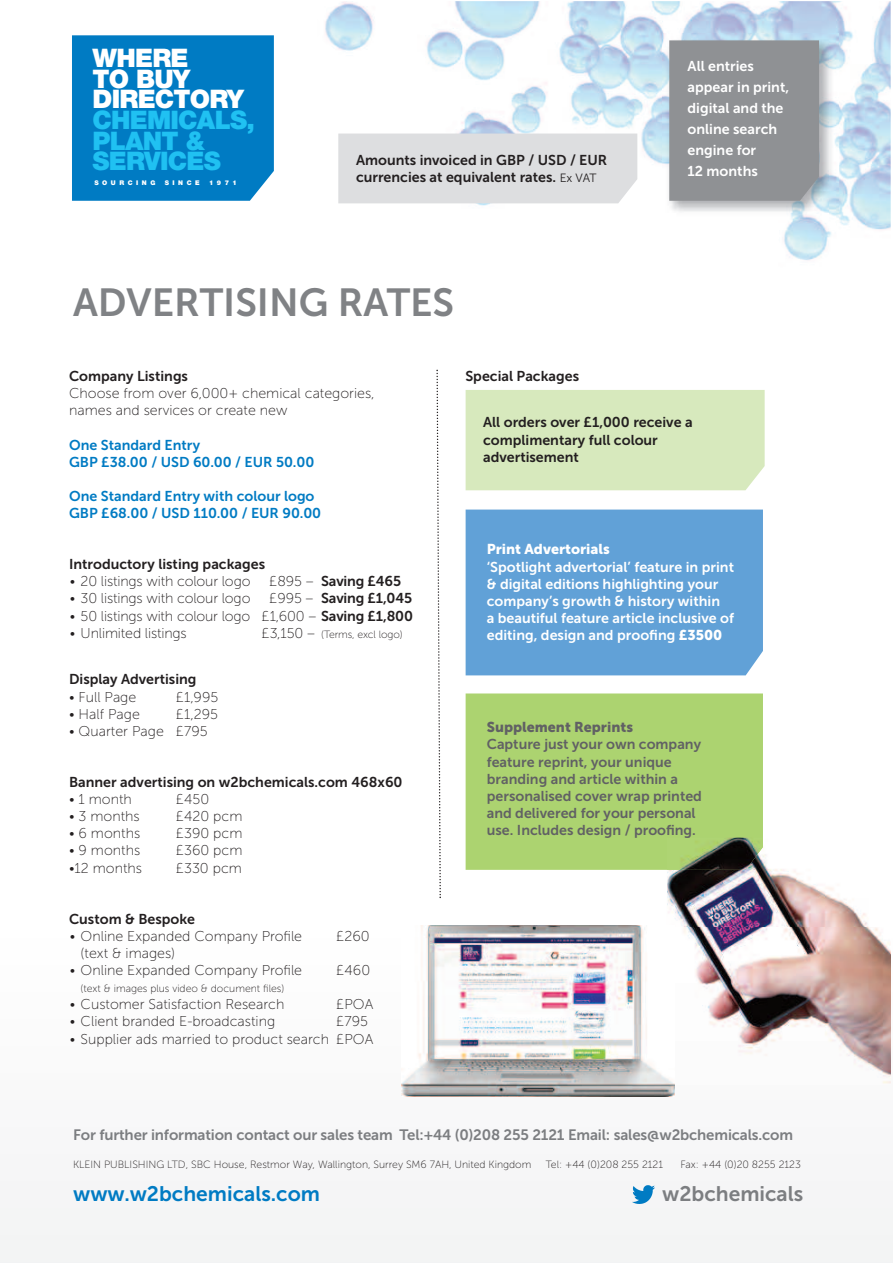
<style>
.page{position:relative;width:893px;height:1263px;background:#fff}
.page>*{position:absolute;margin:0;border:0;box-sizing:border-box;transform-origin:0 0}
.t1{font:39px "Museo Sans 700";color:#808285}
.t2{font:900 25.65px/20.5px "Helvetica Neue CE";letter-spacing:-.03em;color:#20c1f2}
.t3{font:900 25.65px/20.5px "Helvetica Neue CE";letter-spacing:-.03em;color:#fff}
.t4{font:21px "Museo Sans 700";color:#007bc3}
.t5{font:21px "Museo Sans 700";color:#7c7e81}
.t6{font:15px "Museo Sans 700";letter-spacing:-.01em;color:#7c7e81}
.t7{font:14.25px/17.1px "Museo Sans 100";color:#231f20}
.t8{font:14.25px/17.1px "Museo Sans 700";color:#231f20}
.t9{font:14.25px/21px "Museo Sans 700";color:#fff}
.t10{font:14.25px/17.1px "Museo Sans 700";color:#616164}
.t11{font:14.25px/17.1px "Museo Sans 700";color:#007bc3}
.t12{font:14.25px "Museo Sans 900";color:#616164}
.t13{font:14.25px "Museo Sans 900";color:#fff}
.t14{font:10.5px "Museo Sans 100";color:#231f20}
.t15{font:900 6.45px "Helvetica Neue CE";letter-spacing:.55em;color:#fff}
.s1{font-family:"Museo Sans 300";font-size:12px}
.s2{font-family:"Museo Sans 100"}
.s3{font-family:"Museo Sans 700"}
.s4{font-size:14.25px}
.s5{font-family:"Museo Sans 900"}
</style>
<div class="page">
<div style="left:0;top:927px;width:893px;height:336px;background:#f7f7f8"></div>
<img style="left:325px;top:1px;width:566px;height:490px">
<svg style="left:436px;top:369px;width:6px;height:529px"></svg>
<div style="left:466px;top:390px;width:299px;height:100px;background:#d7e9bd"></div>
<div style="left:466px;top:510px;width:297px;height:165px;background:#61a1d7"></div>
<div style="left:466px;top:693px;width:297px;height:177px;background:#acd370"></div>
<img style="left:663px;top:34px;width:175px;height:186px">
<div style="left:669px;top:40px;width:150px;height:161px;background:#8f9194"></div>
<img style="left:667px;top:854px;width:224px;height:230px">
<img style="left:667px;top:838px;width:96px;height:32px">
<div style="left:338px;top:134px;width:299px;height:69px;background:#dddee0"></div>
<div style="left:72px;top:35px;width:202px;height:166px;background:#007bc3"></div>
<img style="left:401px;top:925px;width:273px;height:171px">
<img style="left:633px;top:1185px;width:21px;height:19px">
<h2 class="t3" style="left:93px;top:50px;width:153px">WHERE<br>TO BUY<br>DIRECTORY</h2>
<h2 class="t2" style="left:93px;top:112px;width:164px">CHEMICALS,<br>PLANT &amp;<br>SERVICES</h2>
<p class="t15" style="left:94px;top:180px;width:63px">SOURCING</p>
<p class="t15" style="left:165px;top:180px;width:37px">SINCE</p>
<p class="t15" style="left:209px;top:180px;width:29px">1971</p>
<p class="t8" style="left:356px;top:151px;width:253px">Amounts invoiced in GBP / USD / EUR currencies at equivalent rates. <span class="s1">Ex VAT</span></p>
<h1 class="t1" style="left:73px;top:280px;width:383px">ADvERTISING RATES</h1>
<p class="t9" style="left:688px;top:56px;width:103px">All entries appear in print, digital and the online search engine for<br>12 months</p>
<p class="t8" style="left:69px;top:368px;width:120px">Company Listings</p>
<p class="t7" style="left:69px;top:385px;width:307px">Choose from over 6,000+ chemical categories, names and services or create new</p>
<p class="t11" style="left:69px;top:436px;width:247px">One Standard Entry<br>GBP £38.00 / USD 60.00 / EUR 50.00</p>
<p class="t11" style="left:69px;top:487px;width:254px">One Standard Entry with colour logo<br>GBP £68.00 / USD 110.00 / EUR 90.00</p>
<p class="t8" style="left:69px;top:556px;width:198px">Introductory listing packages</p>
<p class="t7" style="left:70px;top:573px;width:182px">• 20 listings with colour logo</p>
<p class="t8" style="left:269px;top:573px;width:133px"><span class="s2">£895 –</span> Saving £465</p>
<p class="t7" style="left:70px;top:590px;width:182px">• 30 listings with colour logo</p>
<p class="t8" style="left:269px;top:590px;width:144px"><span class="s2">£995 –</span> Saving £1,045</p>
<p class="t7" style="left:70px;top:607px;width:345px">• 50 listings with colour logo £1,600 – <span class="s3">Saving £1,800</span></p>
<p class="t7" style="left:70px;top:624px;width:119px">• unlimited listings</p>
<p class="t14" style="left:262px;top:628px;width:143px"><span class="s4">£3,150 –</span> (Terms, excl logo)</p>
<p class="t8" style="left:69px;top:671px;width:129px">Display Advertising</p>
<p class="t7" style="left:69px;top:688px;width:69px">• Full Page</p>
<p class="t7" style="left:176px;top:688px;width:44px">£1,995</p>
<p class="t7" style="left:69px;top:705px;width:72px">• Half Page</p>
<p class="t7" style="left:176px;top:705px;width:44px">£1,295</p>
<p class="t7" style="left:69px;top:722px;width:140px">• Quarter Page £795</p>
<p class="t8" style="left:69px;top:773px;width:335px">Banner advertising on w2bchemicals.com 468x60</p>
<p class="t7" style="left:69px;top:791px;width:64px">• 1 month</p>
<p class="t7" style="left:176px;top:791px;width:35px">£450</p>
<p class="t7" style="left:69px;top:808px;width:72px">• 3 months</p>
<p class="t7" style="left:176px;top:808px;width:68px">£420 pcm</p>
<p class="t7" style="left:69px;top:825px;width:73px">• 6 months</p>
<p class="t7" style="left:176px;top:825px;width:68px">£390 pcm</p>
<p class="t7" style="left:69px;top:842px;width:73px">• 9 months</p>
<p class="t7" style="left:176px;top:842px;width:68px">£360 pcm</p>
<p class="t7" style="left:69px;top:859px;width:75px">•12 months</p>
<p class="t7" style="left:176px;top:859px;width:68px">£330 pcm</p>
<p class="t8" style="left:69px;top:910px;width:128px">Custom &amp; Bespoke</p>
<p class="t7" style="left:70px;top:927px;width:234px">• Online Expanded Company Profile</p>
<p class="t7" style="left:336px;top:927px;width:35px">£260</p>
<p class="t7" style="left:81px;top:944px;width:96px">(text &amp; images)</p>
<p class="t7" style="left:70px;top:962px;width:234px">• Online Expanded Company Profile</p>
<p class="t7" style="left:336px;top:962px;width:36px">£460</p>
<p class="t14" style="left:81px;top:982px;width:205px">(text &amp; images plus video &amp; document files)</p>
<p class="t7" style="left:70px;top:996px;width:216px">• Customer Satisfaction Research</p>
<p class="t7" style="left:336px;top:996px;width:39px">£POA</p>
<p class="t7" style="left:70px;top:1013px;width:207px">• Client branded E-broadcasting</p>
<p class="t7" style="left:336px;top:1013px;width:33px">£795</p>
<p class="t7" style="left:70px;top:1030px;width:305px">• Supplier ads married to product search £POA</p>
<p class="t8" style="left:465px;top:368px;width:115px">Special Packages</p>
<p class="t8" style="left:483px;top:414px;width:211px">All orders over £1,000 receive a complimentary full colour advertisement</p>
<p class="t13" style="left:487px;top:541px;width:125px">Print Advertorials</p>
<p class="t9" style="left:487px;top:558px;width:249px;line-height:17.1px">‘Spotlight advertorial’ feature in print &amp; digital editions highlighting your company’s growth &amp; history within<br>a beautiful feature article inclusive of editing, design and proofing <span class="s5">£3500</span></p>
<p class="t12" style="left:487px;top:719px;width:148px">Supplement Reprints</p>
<p class="t10" style="left:487px;top:736px;width:217px">Capture just your own company feature reprint, your unique branding and article within a personalised cover wrap printed and delivered for your personal use. Includes design / proofing.</p>
<p class="t6" style="left:73px;top:1126px;width:721px">For further information contact our sales team Tel:+44 (0)208 255 2121 Email: sales@w2bchemicals.com</p>
<p class="t14" style="left:73px;top:1158px;width:460px">KLEIn PuBLISHInG LTD, SBC House, Restmor Way, Wallington, Surrey SM6 7AH, united Kingdom</p>
<p class="t14" style="left:546px;top:1158px;width:119px">Tel: +44 (0)208 255 2121</p>
<p class="t14" style="left:680px;top:1158px;width:122px">Fax: +44 (0)20 8255 2123</p>
<h3 class="t4" style="left:73px;top:1181px;width:248px">www.w2bchemicals.com</h3>
<h3 class="t5" style="left:662px;top:1181px;width:143px">w2bchemicals</h3>
</div>
